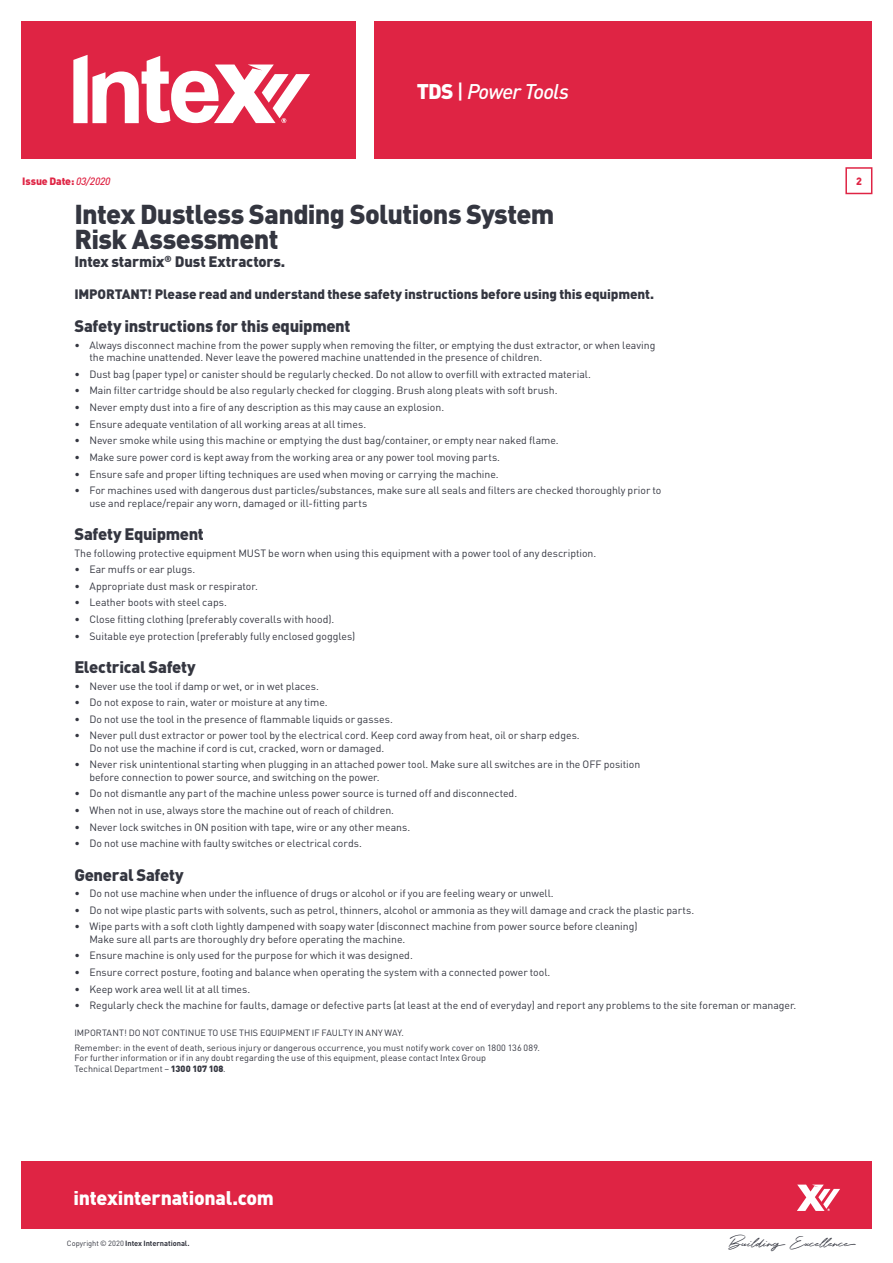
<style>
.page{position:relative;width:893px;height:1263px;background:#fff}
.page>*{position:absolute;margin:0;border:0;box-sizing:border-box;transform-origin:0 0}
.t1{font:900 27px/25.5px "DIN";letter-spacing:-.025em;color:#343640}
.t2{font:italic 500 21px "DIN";letter-spacing:-.04em;color:#fff}
.t3{font:900 19.5px "DIN";letter-spacing:-.015em;color:#fff}
.t4{font:900 16.5px "DIN";letter-spacing:-.02em;color:#343640}
.t5{font:16.5px "Holland";letter-spacing:.005em;color:#343640}
.t6{font:900 15px "DIN";letter-spacing:-.015em;color:#343640}
.t7{font:900 13.5px "DIN";letter-spacing:-.01em;color:#343640}
.t8{font:10.5px/12.3px "DIN";color:#343640}
.t9{font:900 10.5px "DIN";letter-spacing:-.01em;color:#df2444}
.t10{font:9px/10.5px "DIN";color:#343640}
.t11{font:700 7.5px "DIN";letter-spacing:-.01em;color:#343640}
.s1{font-weight:900;font-style:normal}
.s2{font-style:normal}
.s3{font-weight:500;font-style:italic}
.s4{font-weight:900}
.s5{font-weight:400}
</style>
<div class="page">
<div style="left:374px;top:21px;width:498px;height:138px;background:#df2444"></div>
<div style="left:21px;top:21px;width:334px;height:138px;background:#df2444"></div>
<svg style="left:73px;top:55px;width:237px;height:68px"></svg>
<div style="left:21px;top:1161px;width:851px;height:68px;background:#df2444"></div>
<svg style="left:797px;top:1184px;width:43px;height:27px"></svg>
<div style="left:845px;top:167px;width:27px;height:27px;border:2px solid #df2444"></div>
<h2 class="t2" style="left:417px;top:78px;width:154px"><span class="s1">TDS</span> <span class="s2">|</span> Power Tools</h2>
<p class="t9" style="left:22px;top:174px;width:90px">Issue Date: <span class="s3">03/2020</span></p>
<p class="t9" style="left:856px;top:174px;width:7px">2</p>
<p class="t1" style="left:74px;top:200px;width:481px">Intex Dustless Sanding Solutions System<br>Risk Assessment</p>
<p class="t6" style="left:74px;top:251px;width:212px">Intex starmix<sup>®</sup> Dust Extractors.</p>
<p class="t7" style="left:74px;top:285px;width:581px">IMPORTANT! Please read and understand these safety instructions before using this equipment.</p>
<p class="t4" style="left:74px;top:315px;width:278px">Safety instructions for this equipment</p>
<p class="t8" style="left:89px;top:339px;width:567px;text-indent:-15px">• Always disconnect machine from the power supply when removing the filter, or emptying the dust extractor, or when leaving the machine unattended. Never leave the powered machine unattended in the presence of children.</p>
<p class="t8" style="left:74px;top:368px;width:518px">• Dust bag (paper type) or canister should be regularly checked. Do not allow to overfill with extracted material.</p>
<p class="t8" style="left:74px;top:384px;width:485px">• Main filter cartridge should be also regularly checked for clogging. Brush along pleats with soft brush.</p>
<p class="t8" style="left:74px;top:401px;width:371px">• Never empty dust into a fire of any description as this may cause an explosion.</p>
<p class="t8" style="left:74px;top:418px;width:293px">• Ensure adequate ventilation of all working areas at all times.</p>
<p class="t8" style="left:74px;top:434px;width:486px">• Never smoke while using this machine or emptying the dust bag/container, or empty near naked flame.</p>
<p class="t8" style="left:74px;top:451px;width:427px">• Make sure power cord is kept away from the working area or any power tool moving parts.</p>
<p class="t8" style="left:74px;top:467px;width:426px">• Ensure safe and proper lifting techniques are used when moving or carrying the machine.</p>
<p class="t8" style="left:89px;top:484px;width:574px;text-indent:-15px">• For machines used with dangerous dust particles/substances, make sure all seals and filters are checked thoroughly prior to use and replace/repair any worn, damaged or ill-fitting parts</p>
<p class="t4" style="left:74px;top:523px;width:131px">Safety Equipment</p>
<p class="t8" style="left:74px;top:546px;width:523px">The following protective equipment MUST be worn when using this equipment with a power tool of any description.</p>
<p class="t8" style="left:74px;top:563px;width:122px">• Ear muffs or ear plugs.</p>
<p class="t8" style="left:74px;top:580px;width:185px">• Appropriate dust mask or respirator.</p>
<p class="t8" style="left:74px;top:596px;width:154px">• Leather boots with steel caps.</p>
<p class="t8" style="left:74px;top:613px;width:261px">• Close fitting clothing (preferably coveralls with hood).</p>
<p class="t8" style="left:74px;top:629px;width:282px">• Suitable eye protection (preferably fully enclosed goggles)</p>
<p class="t4" style="left:74px;top:656px;width:123px">Electrical Safety</p>
<p class="t8" style="left:74px;top:679px;width:246px">• Never use the tool if damp or wet, or in wet places.</p>
<p class="t8" style="left:74px;top:696px;width:255px">• Do not expose to rain, water or moisture at any time.</p>
<p class="t8" style="left:74px;top:713px;width:320px">• Do not use the tool in the presence of flammable liquids or gasses.</p>
<p class="t8" style="left:89px;top:729px;width:492px;text-indent:-15px">• Never pull dust extractor or power tool by the electrical cord. Keep cord away from heat, oil or sharp edges.<br>Do not use the machine if cord is cut, cracked, worn or damaged.</p>
<p class="t8" style="left:89px;top:758px;width:552px;text-indent:-15px">• Never risk unintentional starting when plugging in an attached power tool. Make sure all switches are in the OFF position before connection to power source, and switching on the power.</p>
<p class="t8" style="left:74px;top:787px;width:444px">• Do not dismantle any part of the machine unless power source is turned off and disconnected.</p>
<p class="t8" style="left:74px;top:804px;width:321px">• When not in use, always store the machine out of reach of children.</p>
<p class="t8" style="left:74px;top:820px;width:337px">• Never lock switches in ON position with tape, wire or any other means.</p>
<p class="t8" style="left:74px;top:837px;width:289px">• Do not use machine with faulty switches or electrical cords.</p>
<p class="t4" style="left:74px;top:863px;width:111px">General Safety</p>
<p class="t8" style="left:74px;top:887px;width:481px">• Do not use machine when under the influence of drugs or alcohol or if you are feeling weary or unwell.</p>
<p class="t8" style="left:74px;top:904px;width:621px">• Do not wipe plastic parts with solvents, such as petrol, thinners, alcohol or ammonia as they will damage and crack the plastic parts.</p>
<p class="t8" style="left:89px;top:920px;width:549px;text-indent:-15px">• Wipe parts with a soft cloth lightly dampened with soapy water (disconnect machine from power source before cleaning)<br>Make sure all parts are thoroughly dry before operating the machine.</p>
<p class="t8" style="left:74px;top:949px;width:340px">• Ensure machine is only used for the purpose for which it was designed.</p>
<p class="t8" style="left:74px;top:966px;width:478px">• Ensure correct posture, footing and balance when operating the system with a connected power tool.</p>
<p class="t8" style="left:74px;top:982px;width:177px">• Keep work area well lit at all times.</p>
<p class="t8" style="left:74px;top:999px;width:723px">• Regularly check the machine for faults, damage or defective parts (at least at the end of everyday) and report any problems to the site foreman or manager.</p>
<p class="t10" style="left:74px;top:1027px;width:331px">IMPORTANT! DO NOT CONTINUE TO USE THIS EQUIPMENT IF FAULTY IN ANY WAY.</p>
<p class="t10" style="left:74px;top:1042px;width:467px">Remember: in the event of death, serious injury or dangerous occurrence, you must notify work cover on 1800 136 089.<br>For further information or if in any doubt regarding the use of this equipment, please contact Intex Group<br>Technical Department – <span class="s4">1300 107 108</span>.</p>
<h3 class="t3" style="left:74px;top:1185px;width:202px">intexinternational.com</h3>
<p class="t11" style="left:67px;top:1239px;width:124px"><span class="s5">Copyright © 2020</span> Intex International.</p>
<h3 class="t5" style="left:728px;top:1231px;width:122px">Building Excellence</h3>
</div>
